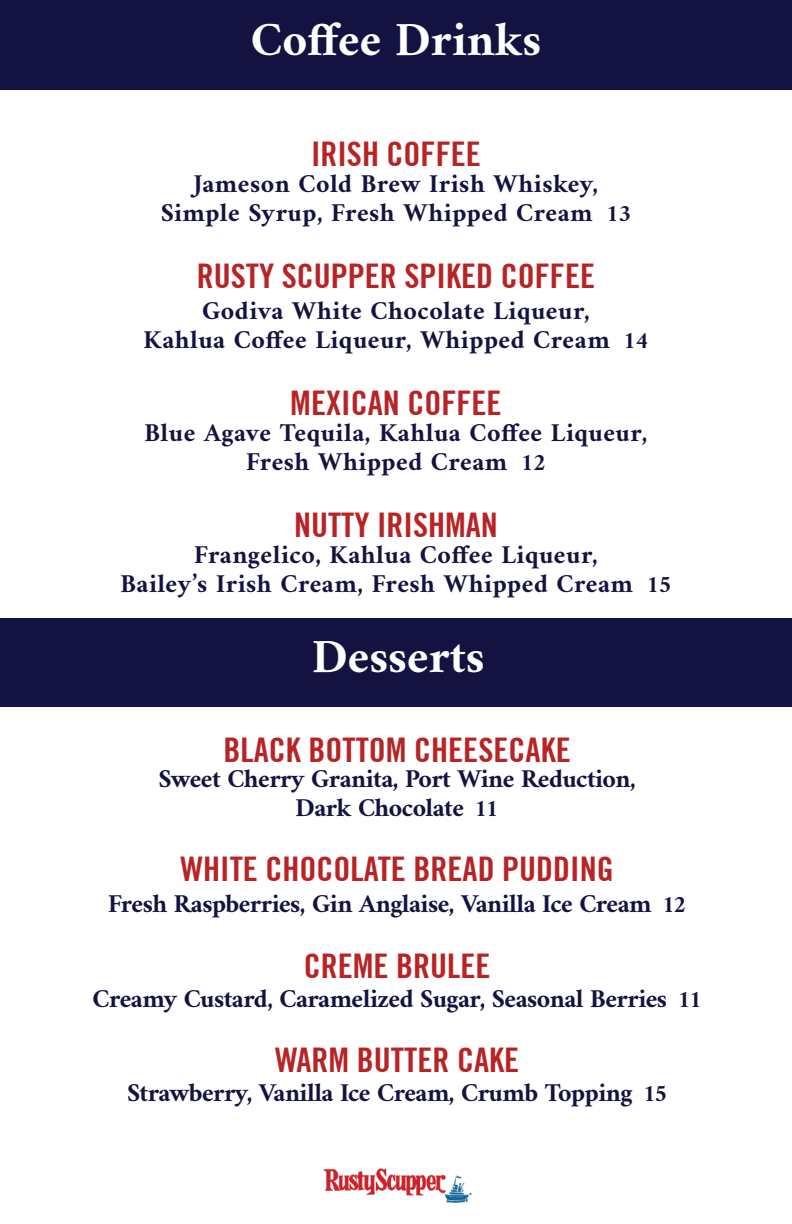
<style>
.page{position:relative;width:792px;height:1224px;background:#fff}
.page>*{position:absolute;margin:0;border:0;box-sizing:border-box;transform-origin:0 0}
.t1{font:700 48px "Amiri";color:#fff}
.t2{font:700 condensed 34px "Trade Gothic No.20";color:#b82425}
.t3{font:700 26px "Amiri";letter-spacing:.015em;color:#141240}
.t4{font:700 26px "Amiri";letter-spacing:-.02em;color:#141240}
.s1{font-size:24px}
</style>
<div class="page">
<img style="left:323px;top:1168px;width:120px;height:28px">
<img style="left:443px;top:1174px;width:29px;height:29px">
<div style="left:0;top:0;width:792px;height:90px;background:#141241"></div>
<div style="left:0;top:618px;width:792px;height:89px;background:#141241"></div>
<p class="t1" style="left:251px;top:11px;width:292px">Coffee Drinks</p>
<p class="t2" style="left:311px;top:134px;width:171px">IRISH COFFEE</p>
<p class="t3" style="left:194px;top:168px;width:406px">Jameson Cold Brew Irish Whiskey,</p>
<p class="t3" style="left:161px;top:197px;width:472px">Simple Syrup, Fresh Whipped Cream <span class="s1">13</span></p>
<p class="t2" style="left:197px;top:255px;width:400px">RUSTY SCUPPER SPIKED COFFEE</p>
<p class="t3" style="left:202px;top:295px;width:389px">Godiva White Chocolate Liqueur,</p>
<p class="t3" style="left:144px;top:324px;width:506px">Kahlua Coffee Liqueur, Whipped Cream <span class="s1">14</span></p>
<p class="t2" style="left:290px;top:382px;width:213px">MEXICAN COFFEE</p>
<p class="t3" style="left:145px;top:417px;width:504px">Blue Agave Tequila, Kahlua Coffee Liqueur,</p>
<p class="t3" style="left:246px;top:446px;width:301px">Fresh Whipped Cream <span class="s1">12</span></p>
<p class="t2" style="left:294px;top:504px;width:205px">NUTTY IRISHMAN</p>
<p class="t3" style="left:194px;top:539px;width:405px">Frangelico, Kahlua Coffee Liqueur,</p>
<p class="t3" style="left:120px;top:568px;width:553px">Bailey’s Irish Cream, Fresh Whipped Cream <span class="s1">15</span></p>
<p class="t1" style="left:312px;top:628px;width:174px">Desserts</p>
<p class="t2" style="left:223px;top:729px;width:349px">BLACK BOTTOM CHEESECAKE</p>
<p class="t4" style="left:159px;top:763px;width:479px">Sweet Cherry Granita, Port Wine Reduction,</p>
<p class="t4" style="left:296px;top:791px;width:205px">Dark Chocolate <span class="s1">11</span></p>
<p class="t2" style="left:181px;top:848px;width:435px">WHITE CHOCOLATE BREAD PUDDING</p>
<p class="t4" style="left:108px;top:888px;width:580px">Fresh Raspberries, Gin Anglaise, Vanilla Ice Cream <span class="s1">12</span></p>
<p class="t2" style="left:304px;top:945px;width:188px">CREME BRULEE</p>
<p class="t4" style="left:93px;top:983px;width:611px">Creamy Custard, Caramelized Sugar, Seasonal Berries <span class="s1">11</span></p>
<p class="t2" style="left:275px;top:1040px;width:246px">WARM BUTTER CAKE</p>
<p class="t4" style="left:127px;top:1077px;width:542px">Strawberry, Vanilla Ice Cream, Crumb Topping <span class="s1">15</span></p>
</div>
